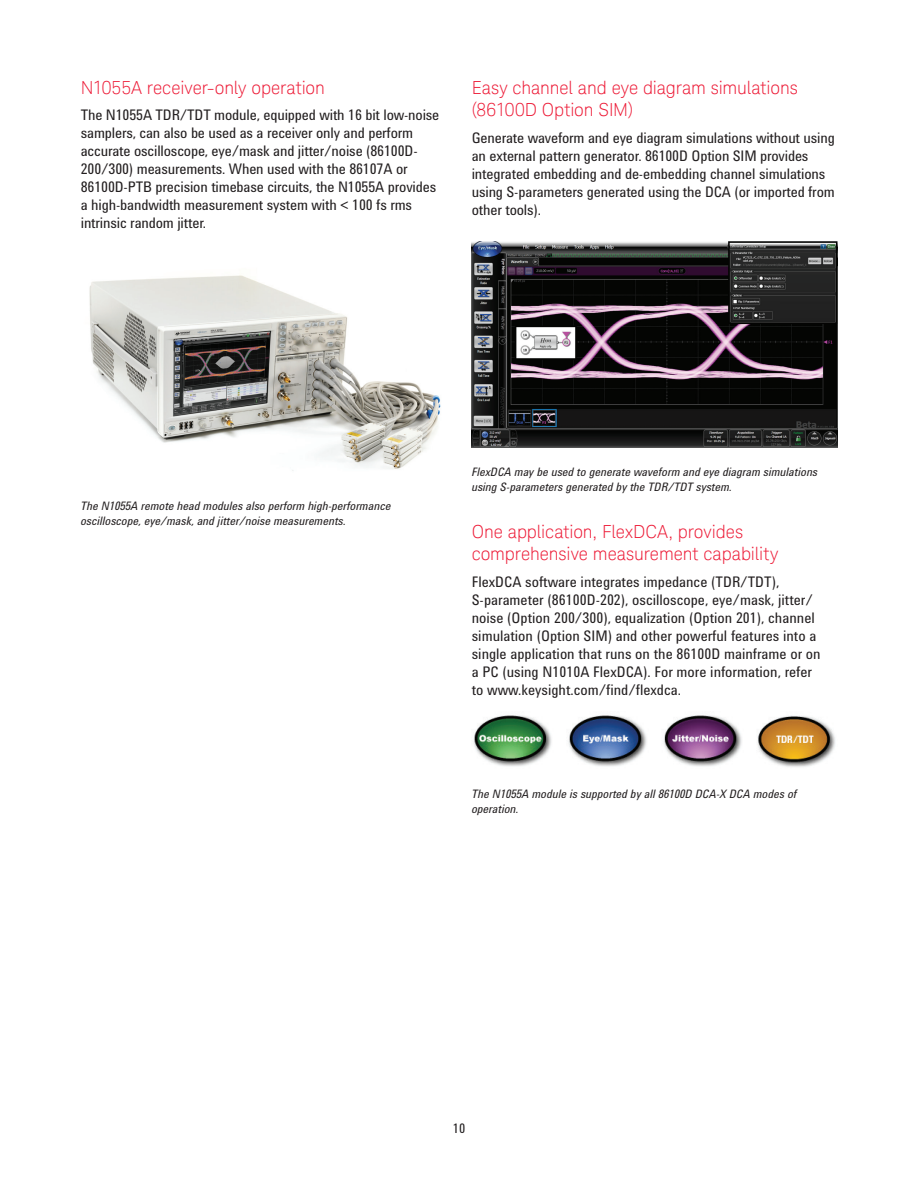
<style>
.page{position:relative;width:918px;height:1188px;background:#fff}
.page>*{position:absolute;margin:0;border:0;box-sizing:border-box;transform-origin:0 0}
.t1{font:300 18px/22.5px "Keysight Sans";letter-spacing:-.005em;color:#ed1a36}
.t2{font:15px/18px "Agilent Condensed CFF";letter-spacing:-.01em;color:#231f20}
.t3{font:13.5px "Agilent Condensed CFF";color:#231f20}
.t4{font:italic 12px/15px "Agilent Condensed CFF";color:#231f20}
</style>
<div class="page">
<img style="left:472px;top:242px;width:365px;height:205px">
<img style="left:89px;top:275px;width:352px;height:196px">
<img style="left:473px;top:715px;width:362px;height:52px">
<p class="t1" style="left:81px;top:76px;width:246px">N1055A receiver-only operation</p>
<p class="t2" style="left:81px;top:106px;width:360px">The N1055A TDR/TDT module, equipped with 16 bit low-noise samplers, can also be used as a receiver only and perform accurate oscilloscope, eye/mask and jitter/noise (86100D-200/300) measurements. When used with the 86107A or 86100D-PTB precision timebase circuits, the N1055A provides a high-bandwidth measurement system with &lt; 100 fs rms intrinsic random jitter.</p>
<p class="t1" style="left:472px;top:76px;width:328px">Easy channel and eye diagram simulations (86100D Option SIM)</p>
<p class="t2" style="left:472px;top:128px;width:365px">Generate waveform and eye diagram simulations without using an external pattern generator. 86100D Option SIM provides integrated embedding and de-embedding channel simulations using S-parameters generated using the DCA (or imported from other tools).</p>
<p class="t4" style="left:81px;top:498px;width:312px">The N1055A remote head modules also perform high-performance oscilloscope, eye/mask, and jitter/noise measurements.</p>
<p class="t4" style="left:472px;top:464px;width:348px">FlexDCA may be used to generate waveform and eye diagram simulations using S-parameters generated by the TDR/TDT system.</p>
<p class="t1" style="left:472px;top:520px;width:308px">One application, FlexDCA, provides comprehensive measurement capability</p>
<p class="t2" style="left:472px;top:572px;width:350px">FlexDCA software integrates impedance (TDR/TDT), S-parameter (86100D-202), oscilloscope, eye/mask, jitter/ noise (Option 200/300), equalization (Option 201), channel simulation (Option SIM) and other powerful features into a single application that runs on the 86100D mainframe or on a PC (using N1010A FlexDCA). For more information, refer to www.keysight.com/find/flexdca.</p>
<p class="t4" style="left:472px;top:785px;width:327px">The N1055A module is supported by all 86100D DCA-X DCA modes of operation.</p>
<p class="t3" style="left:453px;top:1118px;width:14px">10</p>
</div>
